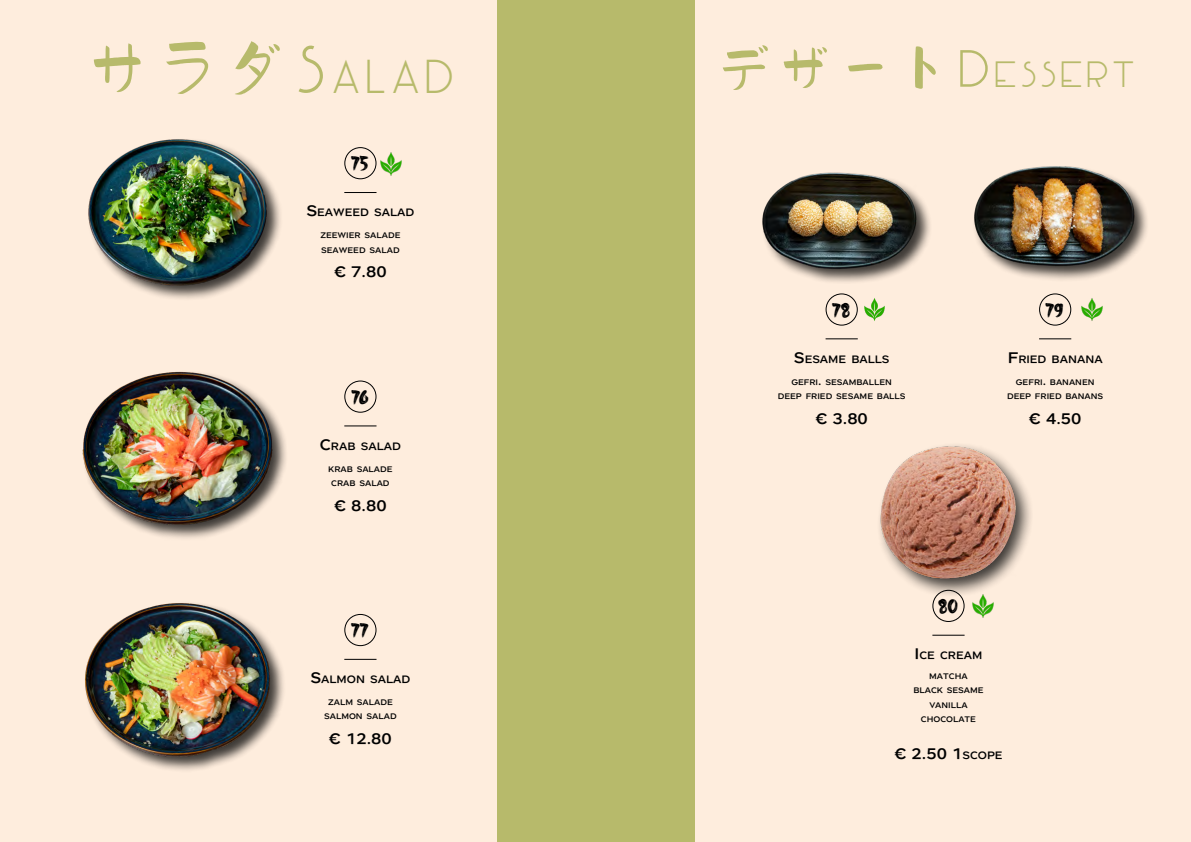
<style>
.page{position:relative;width:1191px;height:842px;background:#feeddd}
.page>*{position:absolute;margin:0;border:0;box-sizing:border-box;transform-origin:0 0}
.t1{font:45.5px "MANIFESTO";color:#b7ba6b}
.t2{font:35px "MANIFESTO";color:#b7ba6b}
.t3{font:20px "a Abrushow";color:#000}
.t4{font:16px "JDLANGZHENGTI GB1 0";color:#000}
.t5{font:11.2px "JDLANGZHENGTI GB1 0";color:#000}
.t6{font:8.4px/14.4px "JDLANGZHENGTI GB1 0";color:#000;text-align:center}
.s1{font-family:"qiantumakeshouxieti";font-size:70px}
.s2{font-size:65px}
.s3{font-family:"qiantumakeshouxieti";font-size:60px}
.s4{font-size:50px}
.s5{font-size:16px}
.s6{font-size:12px}
.s7{font-size:11.2px}
</style>
<div class="page">
<div style="left:496px;top:0;width:198px;height:842px;background:#b7ba6b"></div>
<div style="left:87px;top:137px;width:196px;height:163px;background:#000;opacity:.75"></div>
<img style="left:87px;top:137px;width:189px;height:154px">
<img style="left:762px;top:172px;width:168px;height:125px">
<img style="left:974px;top:166px;width:173px;height:131px">
<div style="left:81px;top:370px;width:207px;height:170px;background:#000;opacity:.75"></div>
<img style="left:81px;top:370px;width:195px;height:154px">
<div style="left:84px;top:601px;width:202px;height:172px;background:#000;opacity:.75"></div>
<img style="left:84px;top:601px;width:192px;height:157px">
<div style="left:344px;top:147px;width:32px;height:32px;border:1px solid #000;border-radius:50%"></div>
<hr style="left:344px;top:192px;width:32px;height:1px;background:#000">
<div style="left:825px;top:293px;width:32px;height:33px;border:1px solid #000;border-radius:50%"></div>
<hr style="left:825px;top:338px;width:32px;height:1px;background:#000">
<div style="left:1039px;top:293px;width:32px;height:33px;border:1px solid #000;border-radius:50%"></div>
<hr style="left:1039px;top:338px;width:32px;height:1px;background:#000">
<div style="left:932px;top:590px;width:32px;height:32px;border:1px solid #000;border-radius:50%"></div>
<hr style="left:932px;top:635px;width:32px;height:1px;background:#000">
<div style="left:344px;top:380px;width:32px;height:33px;border:1px solid #000;border-radius:50%"></div>
<hr style="left:344px;top:425px;width:32px;height:1px;background:#000">
<div style="left:344px;top:614px;width:32px;height:32px;border:1px solid #000;border-radius:50%"></div>
<hr style="left:344px;top:659px;width:32px;height:1px;background:#000">
<div style="left:875px;top:441px;width:159px;height:157px;background:#000;opacity:.75"></div>
<img style="left:875px;top:441px;width:154px;height:149px">
<img style="left:380px;top:152px;width:22px;height:24px">
<img style="left:864px;top:298px;width:21px;height:23px">
<img style="left:1081px;top:298px;width:22px;height:23px">
<img style="left:970px;top:594px;width:25px;height:24px">
<h1 class="t1" style="left:82px;top:59px;width:376px"><span class="s1">サラダ</span><span class="s2">S</span>ALAD</h1>
<h2 class="t2" style="left:715px;top:61px;width:423px"><span class="s3">デザート</span><span class="s4">D</span>ESSERT</h2>
<h3 class="t3" style="left:351px;top:155px;width:19px">75</h3>
<h3 class="t5" style="left:306px;top:206px;width:109px"><span class="s5">S</span>EAWEED SALAD</h3>
<p class="t6" style="left:320px;top:228px;width:82px;text-align:left">ZEEWIER SALADE<br>SEAWEED SALAD</p>
<h3 class="t4" style="left:334px;top:264px;width:54px">€ 7.80</h3>
<h3 class="t3" style="left:351px;top:389px;width:18px">76</h3>
<h3 class="t5" style="left:320px;top:440px;width:83px"><span class="s5">C</span>RAB SALAD</h3>
<p class="t6" style="left:328px;top:461px;width:66px">KRAB SALADE<br>CRAB SALAD</p>
<h3 class="t4" style="left:334px;top:497px;width:54px">€ 8.80</h3>
<h3 class="t3" style="left:351px;top:622px;width:19px">77</h3>
<h3 class="t5" style="left:310px;top:673px;width:101px"><span class="s5">S</span>ALMON SALAD</h3>
<p class="t6" style="left:324px;top:695px;width:74px">ZALM SALADE<br>SALMON SALAD</p>
<h3 class="t4" style="left:329px;top:730px;width:64px">€ 12.80</h3>
<h3 class="t3" style="left:832px;top:302px;width:20px">78</h3>
<h3 class="t5" style="left:794px;top:353px;width:96px"><span class="s5">S</span>ESAME BALLS</h3>
<h3 class="t3" style="left:1045px;top:302px;width:20px">79</h3>
<h3 class="t5" style="left:1007px;top:353px;width:96px"><span class="s5">F</span>RIED BANANA</h3>
<p class="t6" style="left:777px;top:374px;width:129px">GEFRI<span class="s6">.</span> SESAMBALLEN<br>DEEP FRIED SESAME BALLS</p>
<p class="t6" style="left:1007px;top:374px;width:97px">GEFRI<span class="s6">.</span> BANANEN<br>DEEP FRIED BANANS</p>
<h3 class="t4" style="left:815px;top:410px;width:54px">€ 3.80</h3>
<h3 class="t4" style="left:1029px;top:410px;width:54px">€ 4.50</h3>
<h3 class="t3" style="left:938px;top:598px;width:21px">80</h3>
<h3 class="t5" style="left:914px;top:649px;width:69px"><span class="s5">I</span> CE CREAM</h3>
<p class="t6" style="left:913px;top:669px;width:72px">MATCHA<br>BLACK SESAME<br>VANILLA<br>CHOCOLATE</p>
<h3 class="t4" style="left:894px;top:745px;width:110px">€ 2.50 1<span class="s7">SCOPE</span></h3>
</div>
